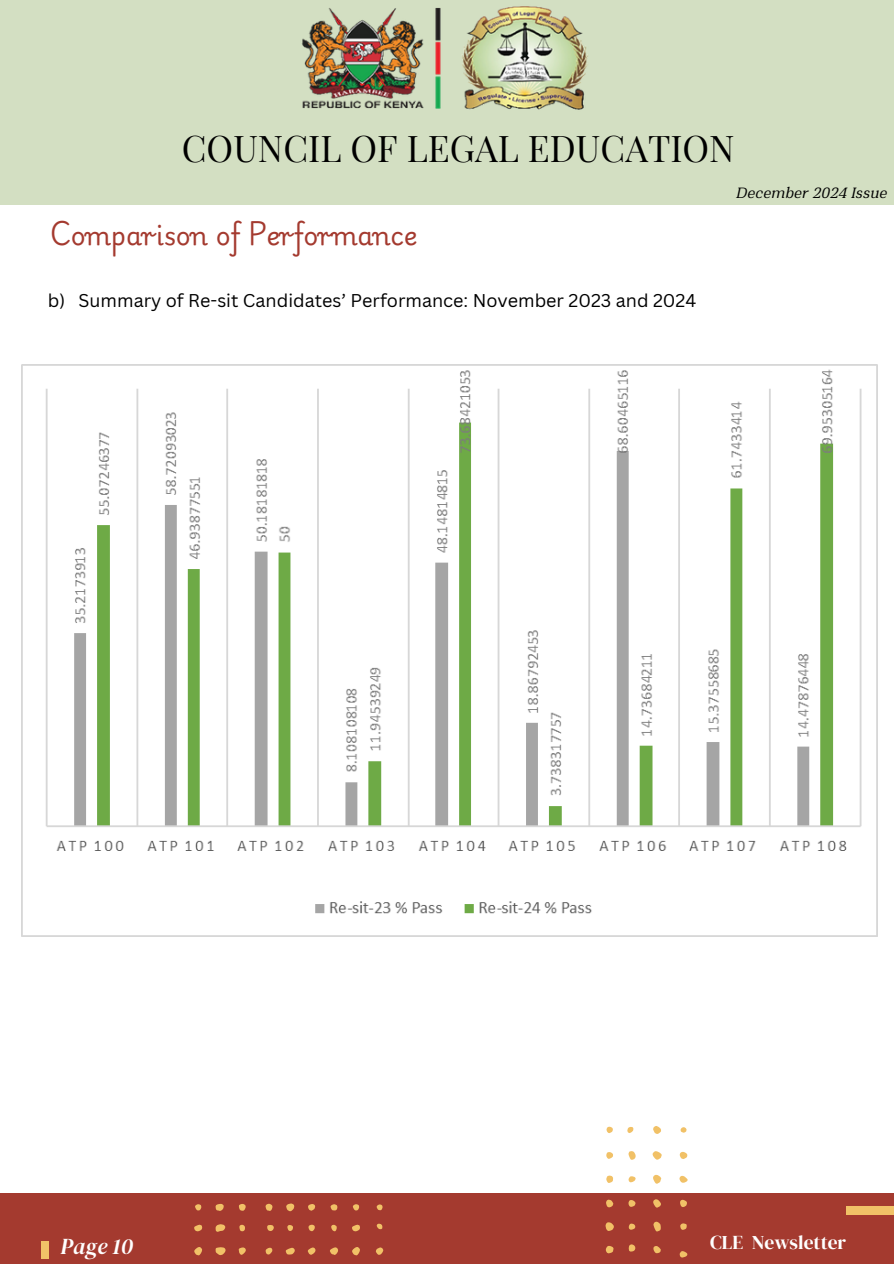
<style>
.page{position:relative;width:894px;height:1264px;background:#fff}
.page>*{position:absolute;margin:0;border:0;box-sizing:border-box;transform-origin:0 0}
.t1{font:36px "Playfair Display SC";color:#000}
.t2{font:25.5px "Playwrite US Modern";color:#a43a2f}
.t3{font:italic 22.5px "DM Serif Display";color:#fff}
.t4{font:19.5px "DM Serif Display";color:#fff}
.t5{font:18px "Canva Sans";color:#000}
.t6{font:italic 16.5px "Montnapha";color:#000}
</style>
<div class="page">
<div style="left:0;top:0;width:893px;height:205px;background:#d3dfc2"></div>
<div style="left:0;top:1193px;width:893px;height:70px;background:#a43a2f"></div>
<div style="left:41px;top:1241px;width:8px;height:18px;background:#f1c167"></div>
<div style="left:846px;top:1206px;width:47px;height:8px;background:#f1c167"></div>
<svg style="left:653px;top:1221px;width:7px;height:10px"></svg>
<svg style="left:652px;top:1151px;width:9px;height:8px"></svg>
<svg style="left:653px;top:1174px;width:8px;height:9px"></svg>
<svg style="left:605px;top:1222px;width:8px;height:9px"></svg>
<svg style="left:653px;top:1199px;width:8px;height:8px"></svg>
<svg style="left:653px;top:1126px;width:8px;height:7px"></svg>
<svg style="left:679px;top:1151px;width:8px;height:8px"></svg>
<svg style="left:628px;top:1151px;width:7px;height:8px"></svg>
<svg style="left:679px;top:1175px;width:8px;height:7px"></svg>
<svg style="left:653px;top:1246px;width:7px;height:7px"></svg>
<svg style="left:605px;top:1246px;width:8px;height:7px"></svg>
<svg style="left:680px;top:1199px;width:7px;height:8px"></svg>
<svg style="left:679px;top:1251px;width:8px;height:6px"></svg>
<svg style="left:606px;top:1199px;width:7px;height:8px"></svg>
<svg style="left:606px;top:1175px;width:7px;height:7px"></svg>
<svg style="left:680px;top:1223px;width:6px;height:6px"></svg>
<svg style="left:628px;top:1244px;width:7px;height:7px"></svg>
<svg style="left:628px;top:1200px;width:7px;height:6px"></svg>
<svg style="left:606px;top:1152px;width:7px;height:6px"></svg>
<svg style="left:628px;top:1176px;width:7px;height:6px"></svg>
<svg style="left:628px;top:1223px;width:7px;height:6px"></svg>
<svg style="left:606px;top:1126px;width:7px;height:7px"></svg>
<svg style="left:680px;top:1127px;width:6px;height:5px"></svg>
<svg style="left:627px;top:1127px;width:6px;height:6px"></svg>
<svg style="left:215px;top:1247px;width:10px;height:8px"></svg>
<svg style="left:215px;top:1224px;width:10px;height:8px"></svg>
<svg style="left:286px;top:1247px;width:9px;height:7px"></svg>
<svg style="left:352px;top:1247px;width:8px;height:8px"></svg>
<svg style="left:330px;top:1247px;width:8px;height:7px"></svg>
<svg style="left:286px;top:1203px;width:8px;height:8px"></svg>
<svg style="left:307px;top:1247px;width:8px;height:7px"></svg>
<svg style="left:376px;top:1247px;width:7px;height:7px"></svg>
<svg style="left:238px;top:1247px;width:8px;height:7px"></svg>
<svg style="left:215px;top:1203px;width:9px;height:7px"></svg>
<svg style="left:352px;top:1224px;width:8px;height:7px"></svg>
<svg style="left:265px;top:1247px;width:7px;height:7px"></svg>
<svg style="left:265px;top:1203px;width:7px;height:7px"></svg>
<svg style="left:239px;top:1204px;width:6px;height:6px"></svg>
<svg style="left:308px;top:1204px;width:7px;height:6px"></svg>
<svg style="left:330px;top:1204px;width:7px;height:6px"></svg>
<svg style="left:267px;top:1225px;width:7px;height:6px"></svg>
<svg style="left:308px;top:1224px;width:7px;height:7px"></svg>
<svg style="left:239px;top:1224px;width:6px;height:7px"></svg>
<svg style="left:353px;top:1204px;width:6px;height:6px"></svg>
<svg style="left:194px;top:1247px;width:8px;height:8px"></svg>
<svg style="left:194px;top:1224px;width:8px;height:7px"></svg>
<svg style="left:195px;top:1204px;width:6px;height:6px"></svg>
<svg style="left:331px;top:1224px;width:5px;height:7px"></svg>
<svg style="left:287px;top:1225px;width:6px;height:5px"></svg>
<svg style="left:376px;top:1204px;width:6px;height:6px"></svg>
<svg style="left:376px;top:1223px;width:6px;height:6px"></svg>
<img style="left:301px;top:6px;width:287px;height:104px">
<img style="left:22px;top:364px;width:855px;height:572px">
<p class="t1" style="left:182px;top:123px;width:554px">COUNCIL OF LEGAL EDUCATION</p>
<h2 class="t2" style="left:50px;top:221px;width:369px">Comparison of Performance</h2>
<h4 class="t5" style="left:48px;top:288px;width:649px">b) Summary of Re-sit Candidates’ Performance: November 2023 and 2024</h4>
<h1 class="t6" style="left:736px;top:183px;width:152px">December 2024 Issue</h1>
<p class="t3" style="left:60px;top:1230px;width:74px">Page 10</p>
<p class="t4" style="left:710px;top:1228px;width:137px">CLE Newsletter</p>
</div>
